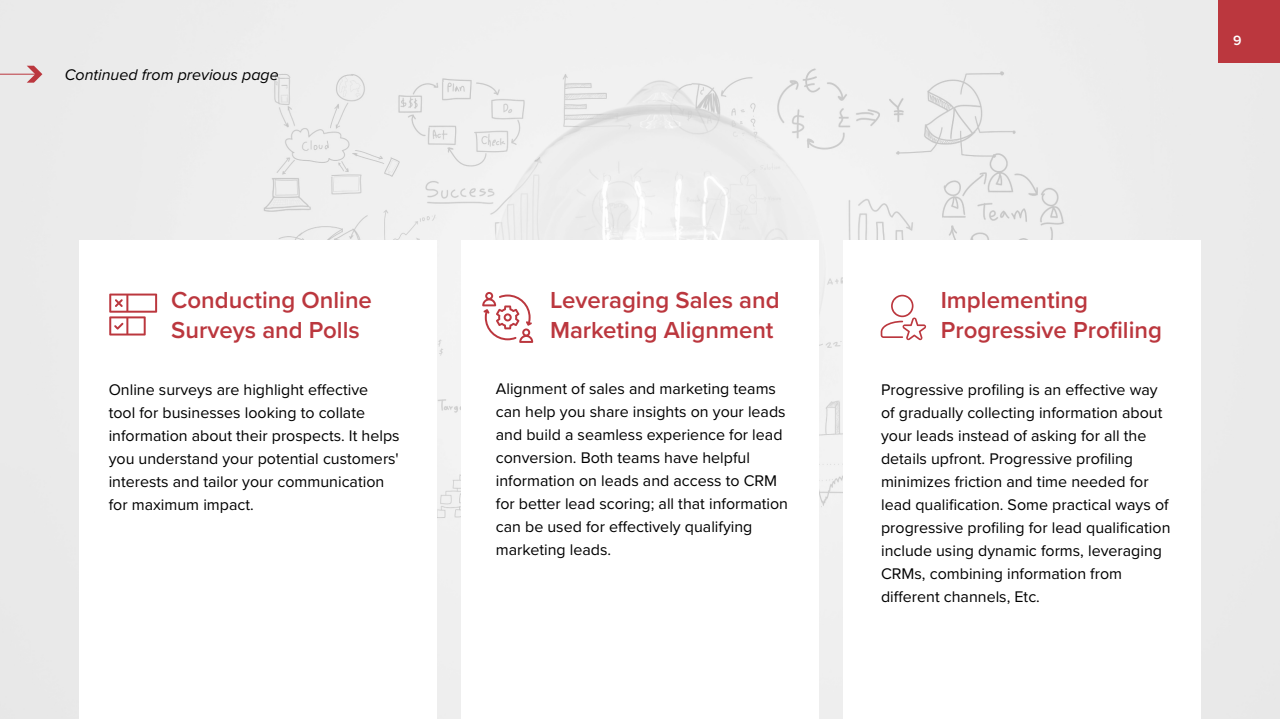
<style>
.page{position:relative;width:1280px;height:720px;background:#fff}
.page>*{position:absolute;margin:0;border:0;box-sizing:border-box;transform-origin:0 0}
.t1{font:600 24px/30px "Proxima Nova";color:#bb373e}
.t2{font:16px/23px "Proxima Nova";color:#000}
.t3{font:italic 16px "Proxima Nova";color:#000}
.t4{font:600 14px "Proxima Nova";color:#fff}
</style>
<div class="page">
<div style="left:0;top:0;width:1280px;height:718px;background:#eee"></div>
<div style="left:1218px;top:0;width:62px;height:62px;background:#bb373e"></div>
<div style="left:79px;top:241px;width:358px;height:479px;background:#fff"></div>
<div style="left:461px;top:241px;width:358px;height:479px;background:#fff"></div>
<div style="left:843px;top:241px;width:358px;height:479px;background:#fff"></div>
<svg style="left:482px;top:292px;width:51px;height:51px"></svg>
<svg style="left:881px;top:295px;width:45px;height:45px"></svg>
<hr style="left:0;top:74px;width:37px;height:1px;background:#bb373e">
<svg style="left:27px;top:66px;width:15px;height:17px"></svg>
<svg style="left:109px;top:294px;width:48px;height:42px"></svg>
<p class="t3" style="left:65px;top:68px;width:216px">Continued from previous page</p>
<h1 class="t1" style="left:171px;top:286px;width:202px">Conducting Online<br>Surveys and Polls</h1>
<p class="t2" style="left:109px;top:379px;width:292px">Online surveys are highlight effective<br>tool for businesses looking to collate information about their prospects. It helps you understand your potential customers' interests and tailor your communication for maximum impact.</p>
<p class="t4" style="left:1233px;top:35px;width:10px">9</p>
<h1 class="t1" style="left:550px;top:286px;width:231px">Leveraging Sales and<br>Marketing Alignment</h1>
<h1 class="t1" style="left:941px;top:286px;width:223px">Implementing<br>Progressive Profiling</h1>
<p class="t2" style="left:496px;top:379px;width:294px">Alignment of sales and marketing teams can help you share insights on your leads and build a seamless experience for lead conversion. Both teams have helpful information on leads and access to CRM for better lead scoring; all that information can be used for effectively qualifying marketing leads.</p>
<p class="t2" style="left:881px;top:379px;width:291px">Progressive profiling is an effective way of gradually collecting information about your leads instead of asking for all the details upfront. Progressive profiling minimizes friction and time needed for lead qualification. Some practical ways of progressive profiling for lead qualification include using dynamic forms, leveraging CRMs, combining information from different channels, Etc.</p>
</div>
